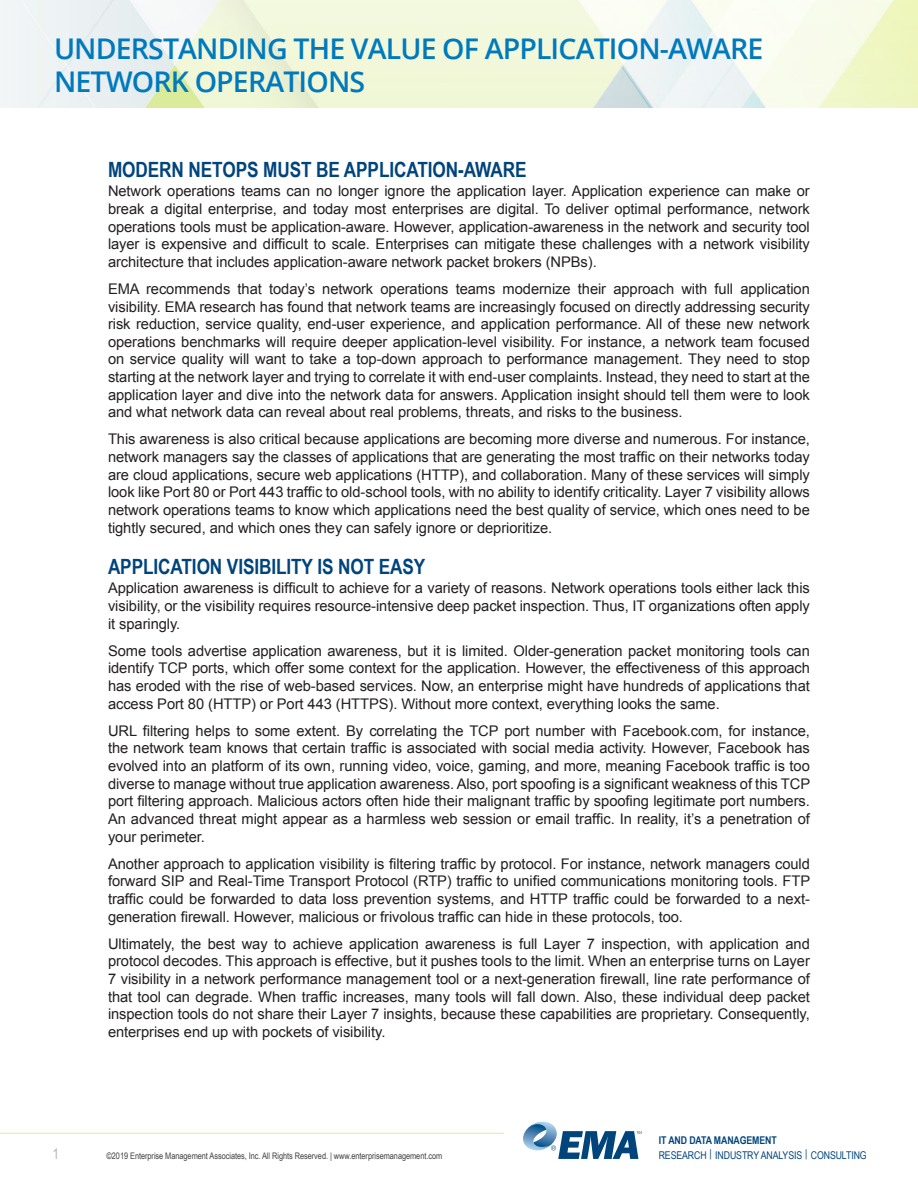
<style>
.page{position:relative;width:918px;height:1188px;background:#fff}
.page>*{position:absolute;margin:0;border:0;box-sizing:border-box;transform-origin:0 0}
.t1{font:600 28.5px/33px "Open Sans";letter-spacing:-.03em;color:#007abc}
.Heading_1{font:700 21px "Arial Narrow";letter-spacing:-.005em;color:#00447c}
.t2{font:15px "Arial";color:#b7b7b7;scale:.8 1}
.t3{font:14.7px/17.7px "Arial";letter-spacing:-.005em;color:#231f20;text-align:justify}
.t4{font:10.65px/14.5px "Arial Narrow";letter-spacing:-.01em;color:#00447c}
.t5{font:9px "Arial Narrow";letter-spacing:-.005em;color:#414142}
.s1{font-weight:700}
</style>
<div class="page">
<img style="left:0;top:0;width:918px;height:108px">
<svg style="left:523px;top:1122px;width:119px;height:37px"></svg>
<hr style="left:0;top:1133px;width:504px;height:1px;background:#daeb9b">
<h1 class="t1" style="left:54px;top:31px;width:711px">UNDERSTANDING THE VALUE OF APPLICATION-AWARE<br>NETWORK OPERATIONS</h1>
<p class="Heading_1" style="left:108px;top:154px;width:420px">MODERN NETOPS MUST BE APPLICATION-AWARE</p>
<p class="t3" style="left:108px;top:182px;width:703px">Network operations teams can no longer ignore the application layer. Application experience can make or break a digital enterprise, and today most enterprises are digital. To deliver optimal performance, network operations tools must be application-aware. However, application-awareness in the network and security tool layer is expensive and difficult to scale. Enterprises can mitigate these challenges with a network visibility architecture that includes application-aware network packet brokers (NPBs).</p>
<p class="t3" style="left:108px;top:280px;width:703px">EMA recommends that today’s network operations teams modernize their approach with full application visibility. EMA research has found that network teams are increasingly focused on directly addressing security risk reduction, service quality, end-user experience, and application performance. All of these new network operations benchmarks will require deeper application-level visibility. For instance, a network team focused on service quality will want to take a top-down approach to performance management. They need to stop starting at the network layer and trying to correlate it with end-user complaints. Instead, they need to start at the application layer and dive into the network data for answers. Application insight should tell them were to look and what network data can reveal about real problems, threats, and risks to the business.</p>
<p class="t3" style="left:108px;top:431px;width:703px">This awareness is also critical because applications are becoming more diverse and numerous. For instance, network managers say the classes of applications that are generating the most traffic on their networks today are cloud applications, secure web applications (HTTP), and collaboration. Many of these services will simply look like Port 80 or Port 443 traffic to old-school tools, with no ability to identify criticality. Layer 7 visibility allows network operations teams to know which applications need the best quality of service, which ones need to be tightly secured, and which ones they can safely ignore or deprioritize.</p>
<p class="Heading_1" style="left:108px;top:551px;width:319px">APPLICATION VISIBILITY IS NOT EASY</p>
<p class="t3" style="left:108px;top:580px;width:703px">Application awareness is difficult to achieve for a variety of reasons. Network operations tools either lack this visibility, or the visibility requires resource-intensive deep packet inspection. Thus, IT organizations often apply it sparingly.</p>
<p class="t3" style="left:108px;top:642px;width:703px">Some tools advertise application awareness, but it is limited. Older-generation packet monitoring tools can identify TCP ports, which offer some context for the application. However, the effectiveness of this approach has eroded with the rise of web-based services. Now, an enterprise might have hundreds of applications that access Port 80 (HTTP) or Port 443 (HTTPS). Without more context, everything looks the same.</p>
<p class="t3" style="left:108px;top:722px;width:704px">URL filtering helps to some extent. By correlating the TCP port number with Facebook.com, for instance, the network team knows that certain traffic is associated with social media activity. However, Facebook has evolved into an platform of its own, running video, voice, gaming, and more, meaning Facebook traffic is too diverse to manage without true application awareness. Also, port spoofing is a significant weakness of this TCP port filtering approach. Malicious actors often hide their malignant traffic by spoofing legitimate port numbers.<br>An advanced threat might appear as a harmless web session or email traffic. In reality, it’s a penetration of your perimeter.</p>
<p class="t3" style="left:108px;top:855px;width:704px">Another approach to application visibility is filtering traffic by protocol. For instance, network managers could forward SIP and Real-Time Transport Protocol (RTP) traffic to unified communications monitoring tools. FTP traffic could be forwarded to data loss prevention systems, and HTTP traffic could be forwarded to a next&shy;generation firewall. However, malicious or frivolous traffic can hide in these protocols, too.</p>
<p class="t3" style="left:108px;top:935px;width:703px">Ultimately, the best way to achieve application awareness is full Layer 7 inspection, with application and protocol decodes. This approach is effective, but it pushes tools to the limit. When an enterprise turns on Layer 7 visibility in a network performance management tool or a next-generation firewall, line rate performance of that tool can degrade. When traffic increases, many tools will fall down. Also, these individual deep packet inspection tools do not share their Layer 7 insights, because these capabilities are proprietary. Consequently, enterprises end up with pockets of visibility.</p>
<p class="t2" style="left:52px;top:1144px;width:10px">1</p>
<p class="t5" style="left:106px;top:1149px;width:337px">©2019 Enterprise Management Associates, Inc. All Rights Reserved. | www.enterprisemanagement.com</p>
<p class="t4" style="left:659px;top:1133px;width:209px"><span class="s1">IT AND DATA MANAGEMENT<br></span>RESEARCH <sup>|</sup> INDUSTRY ANALYSIS <sup>|</sup> CONSULTING</p>
</div>
